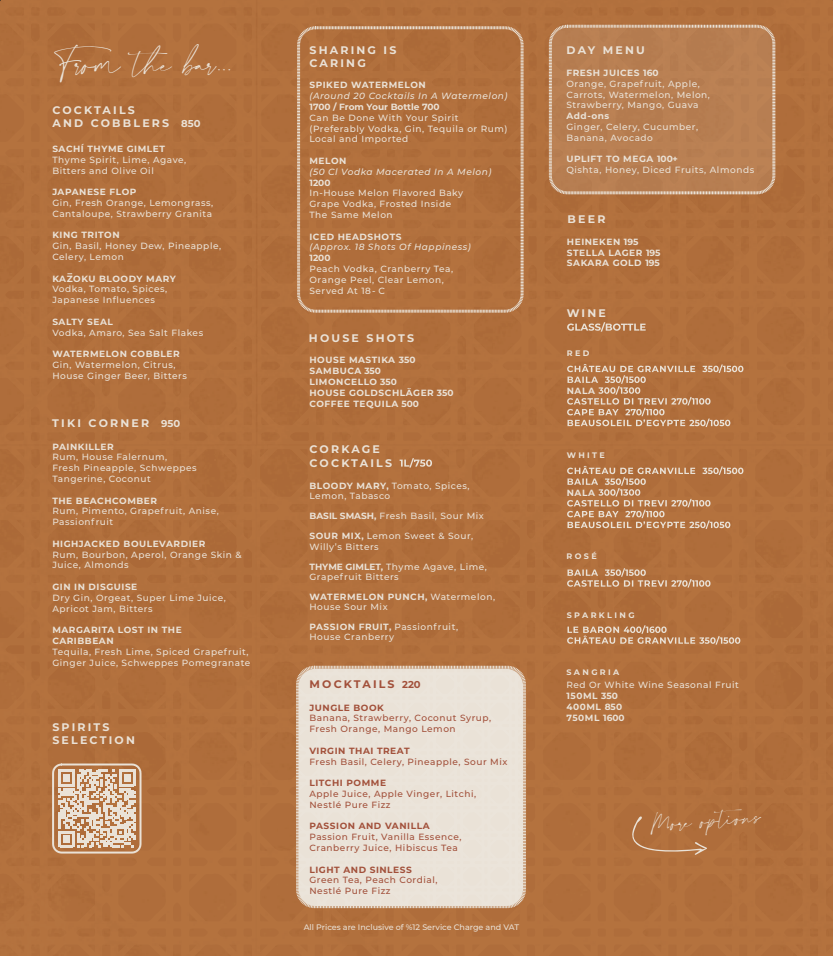
<style>
.page{position:relative;width:833px;height:956px;background:#fff}
.page>*{position:absolute;margin:0;border:0;box-sizing:border-box;transform-origin:0 0}
.t1{font:44px "Collection Free";color:#eae2d7}
.t2{font:30.8px "Collection Free";color:#eae2d7}
.t3{font:700 11px/13.2px "Montserrat";letter-spacing:.2em;color:#eae2d7}
.t4{font:700 11px "Montserrat";letter-spacing:.2em;color:#a2503a}
.t5{font:500 9px/10.8px "Montserrat";letter-spacing:.06em;color:#eae2d7}
.t6{font:700 9px/10.8px "Montserrat";letter-spacing:.06em;color:#eae2d7}
.t7{font:500 9px/10.8px "Montserrat";letter-spacing:.06em;color:#a2503a}
.t8{font:italic 500 9px "Montserrat";letter-spacing:.06em;color:#eae2d7}
.t9{font:700 9px "Montserrat";letter-spacing:.06em;color:#a2503a}
.t10{font:700 9px "Montserrat";color:#eae2d7}
.t11{font:500 8px "Montserrat";color:#eae2d7}
.t12{font:700 8px "Montserrat";letter-spacing:.3em;color:#eae2d7}
.s1{font-size:10px}
.s2{font-weight:700}
</style>
<div class="page">
<div style="left:0;top:0;width:833px;height:955px;background:#b1703d"></div>
<svg style="left:548px;top:24px;width:228px;height:171px"></svg>
<svg style="left:399px;top:458px;width:33px;height:9px"></svg>
<svg style="left:567px;top:364px;width:176px;height:63px"></svg>
<svg style="left:567px;top:322px;width:78px;height:9px"></svg>
<svg style="left:567px;top:465px;width:176px;height:63px"></svg>
<svg style="left:567px;top:568px;width:143px;height:19px"></svg>
<svg style="left:567px;top:625px;width:173px;height:19px"></svg>
<div style="left:296px;top:26px;width:228px;height:287px;background:#b1703d"></div>
<svg style="left:52px;top:762px;width:90px;height:91px"></svg>
<svg style="left:631px;top:816px;width:76px;height:38px"></svg>
<div style="left:295px;top:665px;width:231px;height:243px;background:#ebe3d9"></div>
<h1 class="t1" style="left:52px;top:40px;width:181px">From the bar...</h1>
<p class="t3" style="left:52px;top:103px;width:150px">COCKTAILS<br>AND COBBLERS <span class="s1">850</span></p>
<p class="t6" style="left:52px;top:143px;width:114px">SACHÍ THYME GIMLET</p>
<p class="t5" style="left:52px;top:154px;width:135px">Thyme Spirit, Lime, Agave,<br>Bitters and Olive Oil</p>
<p class="t6" style="left:52px;top:186px;width:86px">JAPANESE FLOP</p>
<p class="t5" style="left:52px;top:197px;width:162px">Gin, Fresh Orange, Lemongrass,<br>Cantaloupe, Strawberry Granita</p>
<p class="t6" style="left:52px;top:229px;width:69px">KING TRITON</p>
<p class="t5" style="left:52px;top:240px;width:170px">Gin, Basil, Honey Dew, Pineapple,<br>Celery, Lemon</p>
<p class="t6" style="left:52px;top:272px;width:125px">KAZOKU BLOODY MARY</p>
<p class="t5" style="left:52px;top:283px;width:116px">Vodka, Tomato, Spices,<br>Japanese Influences</p>
<p class="t6" style="left:52px;top:316px;width:62px">SALTY SEAL</p>
<p class="t5" style="left:52px;top:326px;width:152px">Vodka, Amaro, Sea Salt Flakes</p>
<p class="t6" style="left:52px;top:348px;width:129px">WATERMELON COBBLER</p>
<p class="t5" style="left:52px;top:359px;width:136px">Gin, Watermelon, Citrus,<br>House Ginger Beer, Bitters</p>
<p class="t3" style="left:52px;top:415px;width:129px">TIKI CORNER <span class="s1">950</span></p>
<p class="t6" style="left:52px;top:440px;width:63px">PAINKILLER</p>
<p class="t5" style="left:52px;top:451px;width:146px">Rum, House Falernum,<br>Fresh Pineapple, Schweppes<br>Tangerine, Coconut</p>
<p class="t6" style="left:52px;top:494px;width:106px">THE BEACHCOMBER</p>
<p class="t5" style="left:52px;top:505px;width:168px">Rum, Pimento, Grapefruit, Anise,<br>Passionfruit</p>
<p class="t6" style="left:52px;top:537px;width:155px">HIGHJACKED BOULEVARDIER</p>
<p class="t5" style="left:52px;top:548px;width:191px">Rum, Bourbon, Aperol, Orange Skin &amp;<br>Juice, Almonds</p>
<p class="t6" style="left:52px;top:581px;width:86px">GIN IN DISGUISE</p>
<p class="t5" style="left:52px;top:591px;width:175px">Dry Gin, Orgeat, Super Lime Juice,<br>Apricot Jam, Bitters</p>
<p class="t6" style="left:52px;top:624px;width:131px">MARGARITA LOST IN THE<br>CARIBBEAN</p>
<p class="t5" style="left:52px;top:645px;width:199px">Tequila, Fresh Lime, Spiced Grapefruit,<br>Ginger Juice, Schweppes Pomegranate</p>
<p class="t3" style="left:52px;top:720px;width:84px">SPIRITS<br>SELECTION</p>
<p class="t3" style="left:309px;top:42px;width:88px">SHARING IS<br>CARING</p>
<p class="t6" style="left:309px;top:79px;width:118px">SPIKED WATERMELON</p>
<p class="t8" style="left:309px;top:90px;width:200px">(Around 20 Cocktails In A Watermelon)</p>
<p class="t10" style="left:309px;top:100px;width:132px">1700 / From Your Bottle 700</p>
<p class="t5" style="left:309px;top:112px;width:200px">Can Be Done With Your Spirit (Preferably Vodka, Gin, Tequila or Rum)<br>Local and Imported</p>
<p class="t6" style="left:309px;top:155px;width:38px">MELON</p>
<p class="t8" style="left:309px;top:165px;width:183px">(50 Cl Vodka Macerated In A Melon)</p>
<p class="t6" style="left:309px;top:176px;width:23px">1200</p>
<p class="t5" style="left:309px;top:187px;width:155px">In-House Melon Flavored Baky<br>Grape Vodka, Frosted Inside<br>The Same Melon</p>
<p class="t6" style="left:309px;top:230px;width:93px">ICED HEADSHOTS</p>
<p class="t8" style="left:309px;top:241px;width:163px">(Approx. 18 Shots Of Happiness)</p>
<p class="t6" style="left:309px;top:252px;width:23px">1200</p>
<p class="t5" style="left:309px;top:263px;width:145px">Peach Vodka, Cranberry Tea,<br>Orange Peel, Clear Lemon,<br>Served At 18- C</p>
<p class="t3" style="left:309px;top:330px;width:107px">HOUSE SHOTS</p>
<p class="t6" style="left:309px;top:353px;width:146px">HOUSE MASTIKA 350<br>SAMBUCA 350<br>LIMONCELLO 350<br>HOUSE GOLDSCHLÄGER 350<br>COFFEE TEQUILA 500</p>
<p class="t3" style="left:309px;top:442px;width:84px">CORKAGE<br>COCKTAILS</p>
<p class="t5" style="left:309px;top:479px;width:162px"><span class="s2">BLOODY MARY,</span> Tomato, Spices,<br>Lemon, Tabasco</p>
<p class="t5" style="left:309px;top:510px;width:176px"><span class="s2">BASIL SMASH,</span> Fresh Basil, Sour Mix</p>
<p class="t5" style="left:309px;top:530px;width:165px"><span class="s2">SOUR MIX,</span> Lemon Sweet &amp; Sour,<br>Willy’s Bitters</p>
<p class="t5" style="left:309px;top:561px;width:179px;line-height:10px"><span class="s2">THYME GIMLET,</span> Thyme Agave, Lime,<br>Grapefruit Bitters</p>
<p class="t5" style="left:309px;top:591px;width:187px;line-height:10px"><span class="s2">WATERMELON PUNCH,</span> Watermelon,<br>House Sour Mix</p>
<p class="t5" style="left:309px;top:621px;width:150px;line-height:10px"><span class="s2">PASSION FRUIT,</span> Passionfruit,<br>House Cranberry</p>
<p class="t4" style="left:309px;top:676px;width:113px">MOCKTAILS <span class="s1">220</span></p>
<p class="t9" style="left:309px;top:700px;width:76px">JUNGLE BOOK</p>
<p class="t7" style="left:309px;top:712px;width:183px">Banana, Strawberry, Coconut Syrup,<br>Fresh Orange, Mango Lemon</p>
<p class="t9" style="left:309px;top:743px;width:102px">VIRGIN THAI TREAT</p>
<p class="t7" style="left:309px;top:755px;width:199px">Fresh Basil, Celery, Pineapple, Sour Mix</p>
<p class="t9" style="left:309px;top:776px;width:78px">LITCHI POMME</p>
<p class="t7" style="left:309px;top:787px;width:168px">Apple Juice, Apple Vinger, Litchi,<br>Nestlé Pure Fizz</p>
<p class="t9" style="left:309px;top:819px;width:122px">PASSION AND VANILLA</p>
<p class="t7" style="left:309px;top:831px;width:153px">Passion Fruit, Vanilla Essence,<br>Cranberry Juice, Hibiscus Tea</p>
<p class="t9" style="left:309px;top:862px;width:104px">LIGHT AND SINLESS</p>
<p class="t7" style="left:309px;top:874px;width:129px">Green Tea, Peach Cordial,<br>Nestlé Pure Fizz</p>
<p class="t11" style="left:304px;top:921px;width:217px">All Prices are Inclusive of %12 Service Charge and VAT</p>
<p class="t3" style="left:566px;top:42px;width:80px">DAY MENU</p>
<p class="t6" style="left:566px;top:67px;width:94px">FRESH JUICES 160</p>
<p class="t5" style="left:566px;top:78px;width:145px">Orange, Grapefruit, Apple,<br>Carrots, Watermelon, Melon,<br>Strawberry, Mango, Guava</p>
<p class="t6" style="left:566px;top:110px;width:44px">Add-ons</p>
<p class="t5" style="left:566px;top:121px;width:133px">Ginger, Celery, Cucumber,<br>Banana, Avocado</p>
<p class="t6" style="left:566px;top:153px;width:113px">UPLIFT TO MEGA 100+</p>
<p class="t5" style="left:566px;top:164px;width:189px">Qishta, Honey, Diced Fruits, Almonds</p>
<p class="t3" style="left:567px;top:212px;width:39px">BEER</p>
<p class="t6" style="left:567px;top:236px;width:95px">HEINEKEN 195<br>STELLA LAGER 195<br>SAKARA GOLD 195</p>
<p class="t3" style="left:567px;top:305px;width:41px">WINE</p>
<p class="t12" style="left:567px;top:347px;width:24px">RED</p>
<p class="t6" style="left:567px;top:384px;width:30px">NALA</p>
<p class="t12" style="left:567px;top:449px;width:40px">WHITE</p>
<p class="t6" style="left:567px;top:486px;width:30px">NALA</p>
<p class="t12" style="left:566px;top:550px;width:32px">ROSÉ</p>
<p class="t12" style="left:567px;top:608px;width:69px">SPARKLING</p>
<p class="t12" style="left:566px;top:665px;width:54px">SANGRIA</p>
<p class="t5" style="left:566px;top:679px;width:174px">Red Or White Wine Seasonal Fruit</p>
<p class="t6" style="left:566px;top:689px;width:60px">150ML 350<br>400ML 850<br>750ML 1600</p>
<h2 class="t2" style="left:647px;top:808px;width:114px;rotate:-5deg">More options</h2>
</div>
